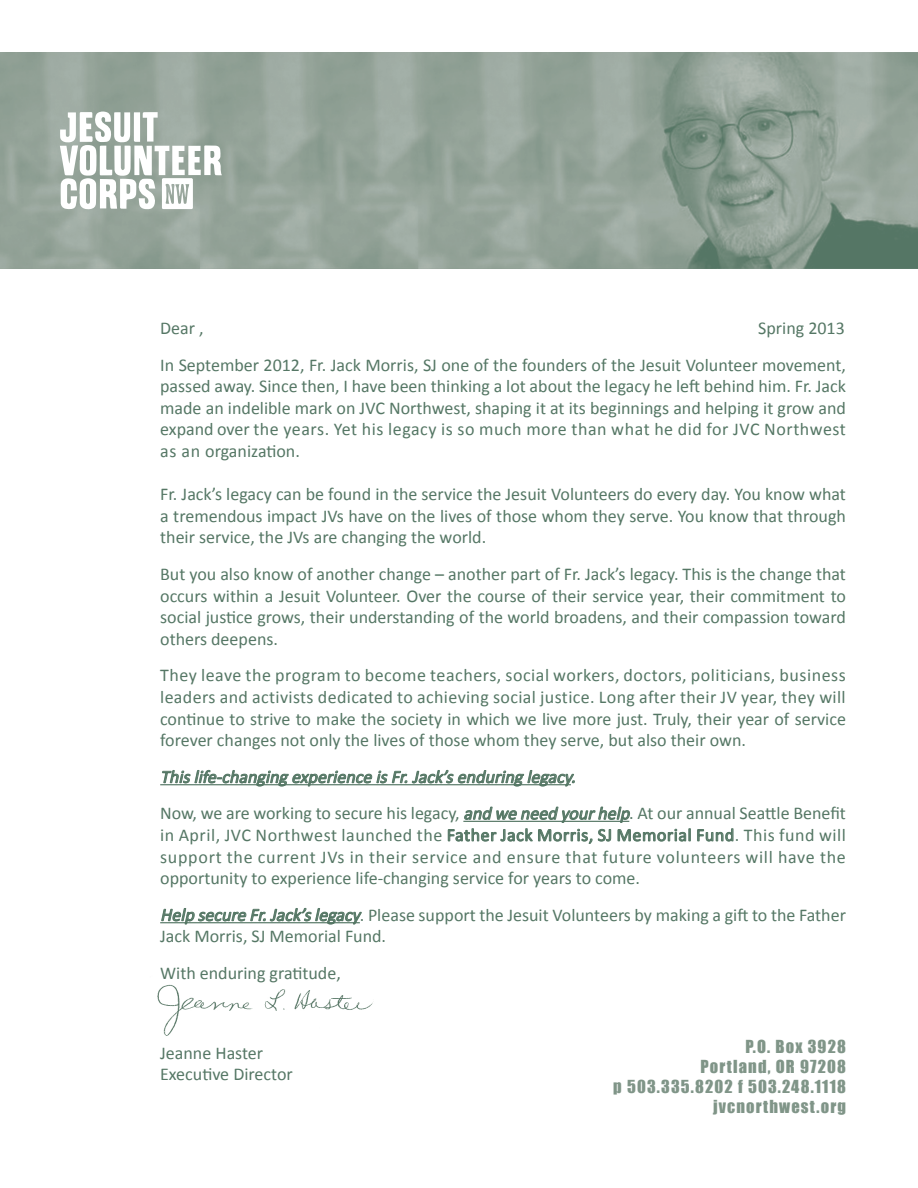
<style>
.page{position:relative;width:918px;height:1188px;background:#fff}
.page>*{position:absolute;margin:0;border:0;box-sizing:border-box;transform-origin:0 0}
.t1{font:18px/21.6px "Calibri";color:#557765;text-align:justify}
.t2{font:18px/21.6px "Calibri";letter-spacing:.03em;color:#557765}
.t3{font:18px "Calibri";letter-spacing:.02em;color:#557765}
.t4{font:18px "Calibri";letter-spacing:.04em;color:#557765}
.t5{font:italic 18px "Calibri";color:#557765}
.t6{font:16.5px "Impact";letter-spacing:.07em;color:#809588}
.s1{font-style:italic}
</style>
<div class="page">
<img style="left:0;top:53px;width:918px;height:216px">
<img style="left:157px;top:984px;width:216px;height:52px">
<hr style="left:160px;top:784px;width:411px;height:1px;background:#557765">
<hr style="left:160px;top:922px;width:200px;height:1px;background:#557765">
<svg style="left:162px;top:769px;width:529px;height:75px"></svg>
<svg style="left:697px;top:828px;width:37px;height:14px"></svg>
<svg style="left:161px;top:907px;width:201px;height:18px"></svg>
<svg style="left:54px;top:106px;width:174px;height:109px"></svg>
<p class="t1" style="left:160px;top:316px;width:45px">Dear ,</p>
<p class="t1" style="left:758px;top:316px;width:88px">Spring 2013</p>
<p class="t1" style="left:160px;top:353px;width:687px">In September 2012, Fr. Jack Morris, SJ one of the founders of the Jesuit Volunteer movement, passed away. Since then, I have been thinking a lot about the legacy he left behind him. Fr. Jack made an indelible mark on JVC Northwest, shaping it at its beginnings and helping it grow and expand over the years. Yet his legacy is so much more than what he did for JVC Northwest as an organization.</p>
<p class="t1" style="left:160px;top:482px;width:687px">Fr. Jack’s legacy can be found in the service the Jesuit Volunteers do every day. You know what a tremendous impact JVs have on the lives of those whom they serve. You know that through their service, the JVs are changing the world.</p>
<p class="t1" style="left:160px;top:562px;width:687px">But you also know of another change – another part of Fr. Jack’s legacy. This is the change that occurs within a Jesuit Volunteer. Over the course of their service year, their commitment to social justice grows, their understanding of the world broadens, and their compassion toward others deepens.</p>
<p class="t2" style="left:160px;top:664px;width:687px">They leave the program to become teachers, social workers, doctors, politicians, business</p>
<p class="t3" style="left:160px;top:686px;width:687px">leaders and activists dedicated to achieving social justice. Long after their JV year, they will</p>
<p class="t1" style="left:160px;top:707px;width:687px">continue to strive to make the society in which we live more just. Truly, their year of service forever changes not only the lives of those whom they serve, but also their own.</p>
<p class="t5" style="left:160px;top:766px;width:421px">Thislife-changing experience isFr.Jack’senduring legacy.</p>
<p class="t2" style="left:160px;top:802px;width:687px">Now, we are working to secure his legacy, <span class="s1">and we need yourhelp</span>. At our annual Seattle Benefit in April, JVC Northwest launched the Father Jack Morris, SJ Memorial Fund. This fund will</p>
<p class="t4" style="left:160px;top:845px;width:687px">support the current JVs in their service and ensure that future volunteers will have the</p>
<p class="t1" style="left:160px;top:866px;width:481px">opportunity to experience life-changing service for years to come.</p>
<p class="t1" style="left:160px;top:903px;width:687px"><span class="s1">Help secure Fr.Jack’slegacy</span>. Please support the Jesuit Volunteers by making a gift to the Father<br>Jack Morris, SJ Memorial Fund.</p>
<p class="t1" style="left:160px;top:961px;width:182px">With enduring gratitude,</p>
<p class="t1" style="left:160px;top:1041px;width:105px">Jeanne Haster</p>
<p class="t1" style="left:160px;top:1063px;width:134px">Executive Director</p>
<p class="t6" style="left:746px;top:1034px;width:102px">P.O. Box 3928</p>
<p class="t6" style="left:701px;top:1054px;width:147px">Portland, OR 97208</p>
<p class="t6" style="left:613px;top:1074px;width:234px">p 503.335.8202 f 503.248.1118</p>
<p class="t6" style="left:713px;top:1093px;width:134px">jvcnorthwest.org</p>
</div>
